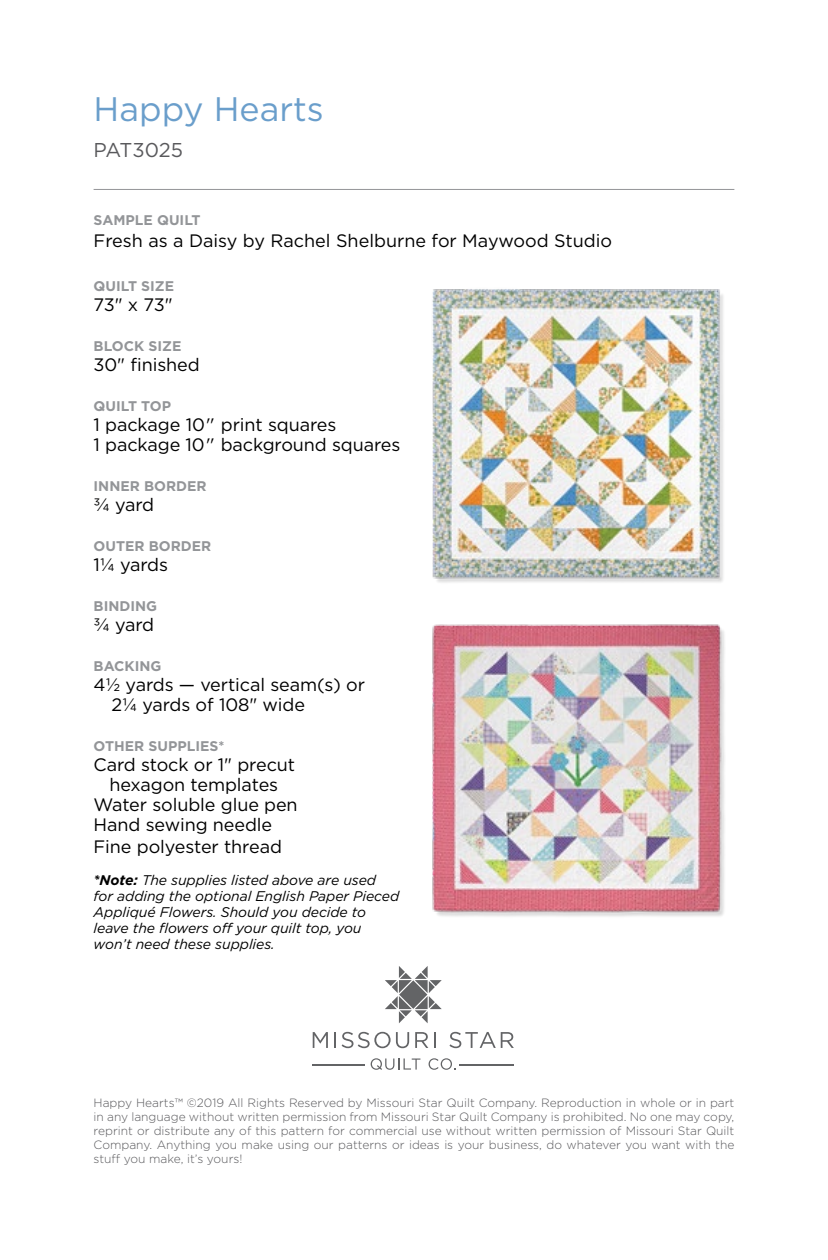
<style>
.page{position:relative;width:828px;height:1260px;background:#fff}
.page>*{position:absolute;margin:0;border:0;box-sizing:border-box;transform-origin:0 0}
.t1{font:34px "Gotham";color:#6a9ecb}
.t2{font:20px "Gotham";letter-spacing:-.005em;color:#59595c}
.t3{font:18px/20px "Gotham";letter-spacing:-.005em;color:#000}
.t4{font:italic 14px/16px "Gotham";letter-spacing:-.005em;color:#000}
.t5{font:700 14px "Gotham";color:#939598}
.t6{font:300 12px/14px "Gotham";color:#59595c;text-align:justify}
.s1{font-weight:700}
</style>
<div class="page">
<hr style="left:94px;top:189px;width:640px;height:1px;background:#939598">
<svg style="left:313px;top:1032px;width:15px;height:16px"></svg>
<svg style="left:334px;top:1032px;width:2px;height:16px"></svg>
<svg style="left:342px;top:1032px;width:67px;height:16px"></svg>
<svg style="left:415px;top:1032px;width:13px;height:16px"></svg>
<svg style="left:434px;top:1032px;width:1px;height:16px"></svg>
<svg style="left:449px;top:1032px;width:65px;height:16px"></svg>
<hr style="left:313px;top:1065px;width:52px;height:1px;background:#636466">
<hr style="left:460px;top:1065px;width:54px;height:1px;background:#636466">
<svg style="left:371px;top:1058px;width:49px;height:12px"></svg>
<svg style="left:429px;top:1058px;width:27px;height:12px"></svg>
<svg style="left:385px;top:966px;width:57px;height:57px"></svg>
<img style="left:432px;top:289px;width:292px;height:294px">
<img style="left:432px;top:624px;width:293px;height:293px">
<h1 class="t1" style="left:94px;top:87px;width:232px">Happy Hearts</h1>
<h2 class="t2" style="left:94px;top:137px;width:91px">PAT3025</h2>
<p class="t5" style="left:94px;top:211px;width:109px">SAMPLE QUILT</p>
<h3 class="t3" style="left:94px;top:231px;width:520px">Fresh as a Daisy by Rachel Shelburne for Maywood Studio</h3>
<p class="t5" style="left:94px;top:277px;width:82px">QUILT SIZE</p>
<h3 class="t3" style="left:94px;top:295px;width:81px">73" x 73"</h3>
<p class="t5" style="left:94px;top:337px;width:89px">BLOCK SIZE</p>
<h3 class="t3" style="left:94px;top:355px;width:108px">30" finished</h3>
<p class="t5" style="left:94px;top:397px;width:79px">QUILT TOP</p>
<h3 class="t3" style="left:94px;top:415px;width:308px">1 package 10" print squares<br>1 package 10" background squares</h3>
<p class="t5" style="left:94px;top:477px;width:115px">INNER BORDER</p>
<h3 class="t3" style="left:94px;top:495px;width:62px">3/4 yard</h3>
<p class="t5" style="left:94px;top:537px;width:119px">OUTER BORDER</p>
<h3 class="t3" style="left:94px;top:555px;width:76px">11/4 yards</h3>
<p class="t5" style="left:94px;top:597px;width:65px">BINDING</p>
<h3 class="t3" style="left:94px;top:615px;width:62px">3/4 yard</h3>
<p class="t5" style="left:94px;top:657px;width:69px">BACKING</p>
<h3 class="t3" style="left:112px;top:675px;width:255px;text-indent:-18px">41/2 yards — vertical seam(s) or<br>21/4 yards of 108" wide</h3>
<p class="t5" style="left:94px;top:737px;width:132px">OTHER SUPPLIES*</p>
<h3 class="t3" style="left:94px;top:755px;width:203px">Card stock or 1" precut</h3>
<h3 class="t3" style="left:110px;top:775px;width:170px">hexagon templates</h3>
<h3 class="t3" style="left:94px;top:795px;width:206px">Water soluble glue pen</h3>
<h3 class="t3" style="left:94px;top:815px;width:180px">Hand sewing needle</h3>
<h3 class="t3" style="left:94px;top:837px;width:190px">Fine polyester thread</h3>
<p class="t4" style="left:94px;top:872px;width:307px"><span class="s1">*Note:</span> The supplies listed above are used<br>for adding the optional English Paper Pieced Appliqué Flowers. Should you decide to leave the flowers off your quilt top, you won’t need these supplies.</p>
<p class="t6" style="left:94px;top:1095px;width:642px">Happy Hearts™ ©2019 All Rights Reserved by Missouri Star Quilt Company. Reproduction in whole or in part in any language without written permission from Missouri Star Quilt Company is prohibited. No one may copy, reprint or distribute any of this pattern for commercial use without written permission of Missouri Star Quilt Company. Anything you make using our patterns or ideas is your business, do whatever you want with the stuff you make, it’s yours!</p>
</div>
